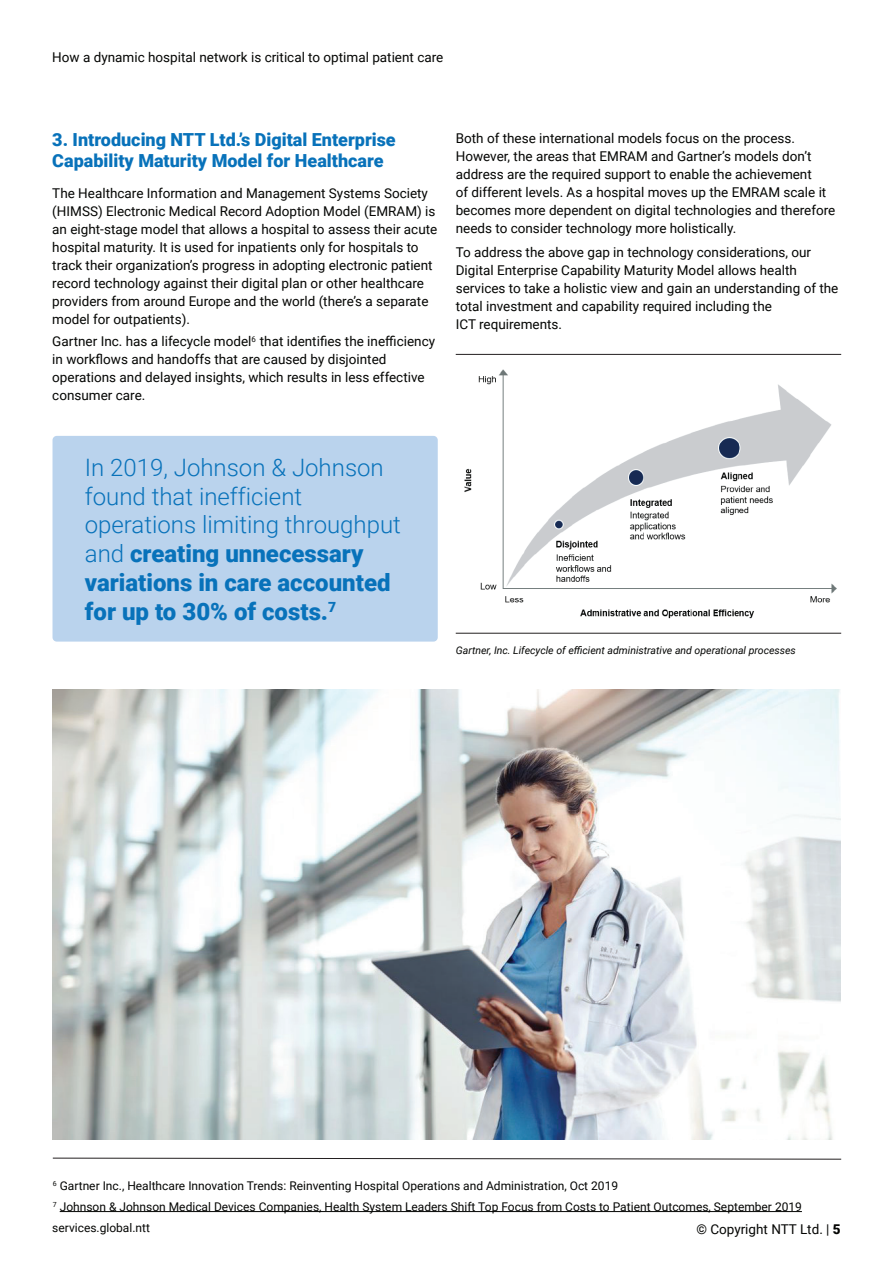
<style>
.page{position:relative;width:893px;height:1263px;background:#fff}
.page>*{position:absolute;margin:0;border:0;box-sizing:border-box;transform-origin:0 0}
.t1{font:300 24px/28.8px "Roboto";color:#0872ba}
.t2{font:900 18px/21px "Roboto";color:#0872ba}
.t3{font:13.5px/18px "Roboto";color:#040503}
.t4{font:12px/20.9px "Roboto";color:#040503}
.t5{font:italic 10.5px "Roboto";color:#040503}
.s1{font-weight:900}
</style>
<div class="page">
<div style="left:53px;top:436px;width:385px;height:206px;background:#bad3ed;border-radius:4px"></div>
<img style="left:464px;top:369px;width:373px;height:250px">
<hr style="left:456px;top:354px;width:385px;height:1px;background:#231f20">
<hr style="left:456px;top:633px;width:385px;height:1px;background:#231f20">
<svg style="left:52px;top:1157px;width:790px;height:3px"></svg>
<hr style="left:60px;top:1211px;width:742px;height:1px;background:#040503">
<img style="left:52px;top:689px;width:789px;height:451px">
<p class="t3" style="left:52px;top:48px;width:392px">How a dynamic hospital network is critical to optimal patient care</p>
<h2 class="t2" style="left:52px;top:129px;width:345px">3. Introducing NTT Ltd.’s Digital Enterprise<br>Capability Maturity Model for Healthcare</h2>
<p class="t3" style="left:52px;top:184px;width:387px">The Healthcare Information and Management Systems Society (HIMSS) Electronic Medical Record Adoption Model (EMRAM) is an eight-stage model that allows a hospital to assess their acute hospital maturity. It is used for inpatients only for hospitals to track their organization’s progress in adopting electronic patient record technology against their digital plan or other healthcare providers from around Europe and the world (there’s a separate model for outpatients).</p>
<p class="t3" style="left:52px;top:332px;width:384px">Gartner Inc. has a lifecycle model<sup>6</sup> that identifies the inefficiency in workflows and handoffs that are caused by disjointed operations and delayed insights, which results in less effective consumer care.</p>
<p class="t3" style="left:456px;top:129px;width:381px">Both of these international models focus on the process.<br>However, the areas that EMRAM and Gartner’s models don’t address are the required support to enable the achievement<br>of different levels. As a hospital moves up the EMRAM scale it becomes more dependent on digital technologies and therefore needs to consider technology more holistically.</p>
<p class="t3" style="left:456px;top:243px;width:384px">To address the above gap in technology considerations, our Digital Enterprise Capability Maturity Model allows health services to take a holistic view and gain an understanding of the total investment and capability required including the<br>ICT requirements.</p>
<h1 class="t1" style="left:85px;top:452px;width:318px">In 2019, Johnson &amp; Johnson found that inefficient operations limiting throughput and <span class="s1">creating unnecessary variations in care accounted for up to 30% of costs.</span><sup>7</sup></h1>
<p class="t5" style="left:456px;top:643px;width:342px">Gartner, Inc. Lifecycle of efficient administrative and operational processes</p>
<p class="t4" style="left:53px;top:1175px;width:751px"><sup>6</sup> Gartner Inc., Healthcare Innovation Trends: Reinventing Hospital Operations and Administration, Oct 2019<br><sup>7</sup> Johnson &amp; Johnson Medical Devices Companies, Health System Leaders Shift Top Focus from Costs to Patient Outcomes, September 2019</p>
<p class="t4" style="left:52px;top:1217px;width:99px">services.global.ntt</p>
<p class="t3" style="left:696px;top:1219px;width:146px">© Copyright NTT Ltd. | <span class="s1">5</span></p>
</div>
